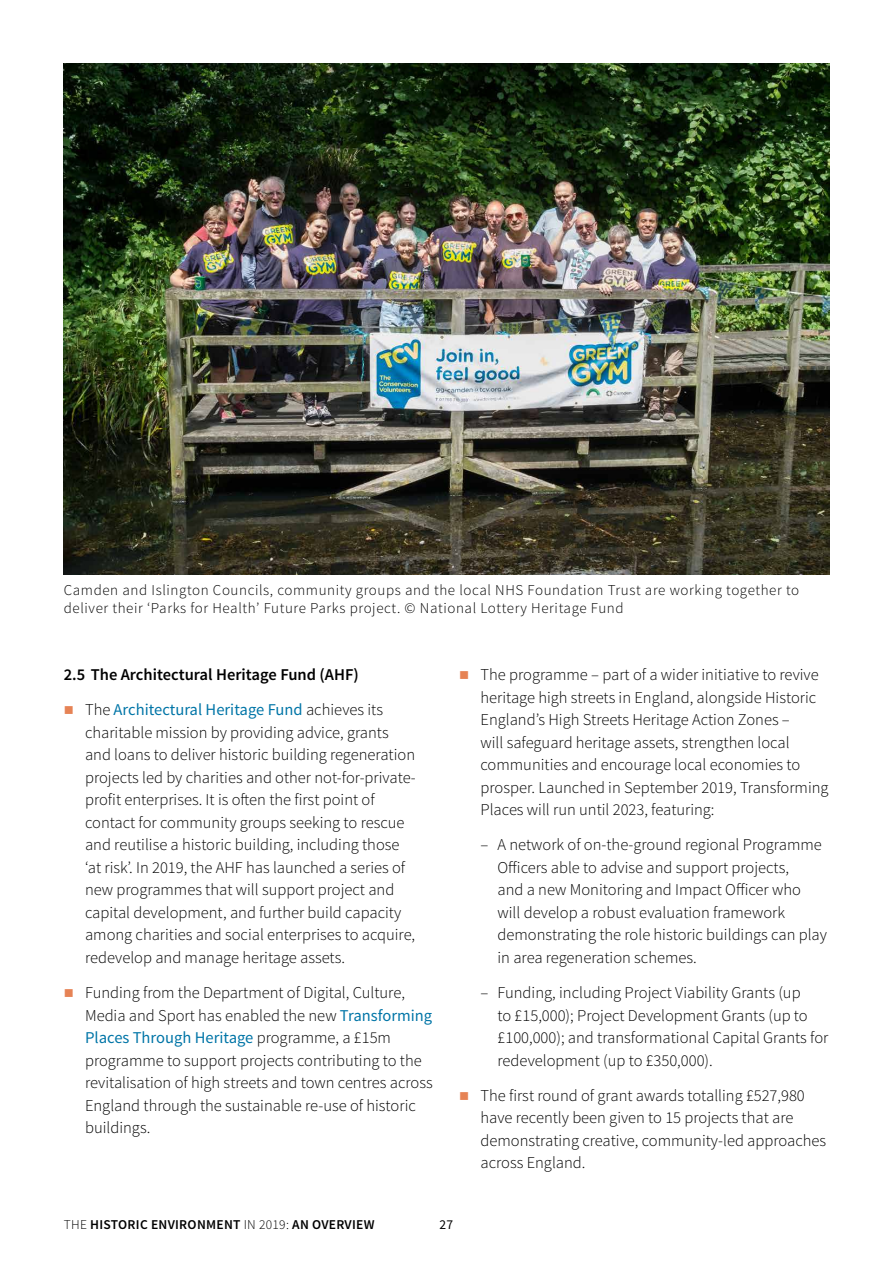
<style>
.page{position:relative;width:893px;height:1263px;background:#fff}
.page>*{position:absolute;margin:0;border:0;box-sizing:border-box;transform-origin:0 0}
.Overview_Para_Body{font:300 16.5px/22.5px "Source Sans Pro";color:#000}
.Overview_Para_Headin{font:600 16.5px "Source Sans Pro";color:#000}
.Captions{font:300 15px/18px "Source Sans Pro";letter-spacing:.04em;color:#000}
.t1{font:600 13.5px "Source Sans Pro";letter-spacing:.02em;color:#000}
.t2{font:13.5px "Source Sans Pro";color:#000}
.s1{font-weight:400;color:#0075a7}
.s2{font-weight:300}
</style>
<div class="page">
<img style="left:64px;top:64px;width:765px;height:510px">
<p class="Captions" style="left:64px;top:581px;width:737px">Camden and Islington Councils, community groups and the local NHS Foundation Trust are working together to deliver their ‘Parks for Health’ Future Parks project. © National Lottery Heritage Fund</p>
<p class="Overview_Para_Headin" style="left:64px;top:664px;width:297px">2.5 The Architectural Heritage Fund (AHF)</p>
<p class="Overview_Para_Body" style="left:85px;top:699px;width:332px">The <span class="s1">Architectural Heritage Fund</span> achieves its charitable mission by providing advice, grants and loans to deliver historic building regeneration projects led by charities and other not-for-private&shy;profit enterprises. It is often the first point of contact for community groups seeking to rescue and reutilise a historic building, including those ‘at risk’. In 2019, the AHF has launched a series of new programmes that will support project and capital development, and further build capacity among charities and social enterprises to acquire, redevelop and manage heritage assets.</p>
<p class="Overview_Para_Body" style="left:85px;top:981px;width:349px">Funding from the Department of Digital, Culture, Media and Sport has enabled the new <span class="s1">Transforming Places Through Heritage</span> programme, a £15m programme to support projects contributing to the revitalisation of high streets and town centres across England through the sustainable re-use of historic buildings.</p>
<p class="t1" style="left:64px;top:1216px;width:312px"><span class="s2">THE</span> HISTORIC ENVIRONMENT <span class="s2">IN 2019:</span> AN OVERVIEW</p>
<p class="t2" style="left:440px;top:1216px;width:15px">27</p>
<p class="Overview_Para_Body" style="left:480px;top:663px;width:350px">The programme – part of a wider initiative to revive heritage high streets in England, alongside Historic England’s High Streets Heritage Action Zones –<br>will safeguard heritage assets, strengthen local communities and encourage local economies to prosper. Launched in September 2019, Transforming Places will run until 2023, featuring:</p>
<p class="Overview_Para_Body" style="left:497px;top:834px;width:331px;text-indent:-17px">– A network of on-the-ground regional Programme Officers able to advise and support projects,<br>and a new Monitoring and Impact Officer who will develop a robust evaluation framework demonstrating the role historic buildings can play in area regeneration schemes.</p>
<p class="Overview_Para_Body" style="left:497px;top:981px;width:332px;text-indent:-17px">– Funding, including Project Viability Grants (up<br>to £15,000); Project Development Grants (up to £100,000); and transformational Capital Grants for redevelopment (up to £350,000).</p>
<p class="Overview_Para_Body" style="left:480px;top:1084px;width:347px">The first round of grant awards totalling £527,980 have recently been given to 15 projects that are demonstrating creative, community-led approaches across England.</p>
</div>
